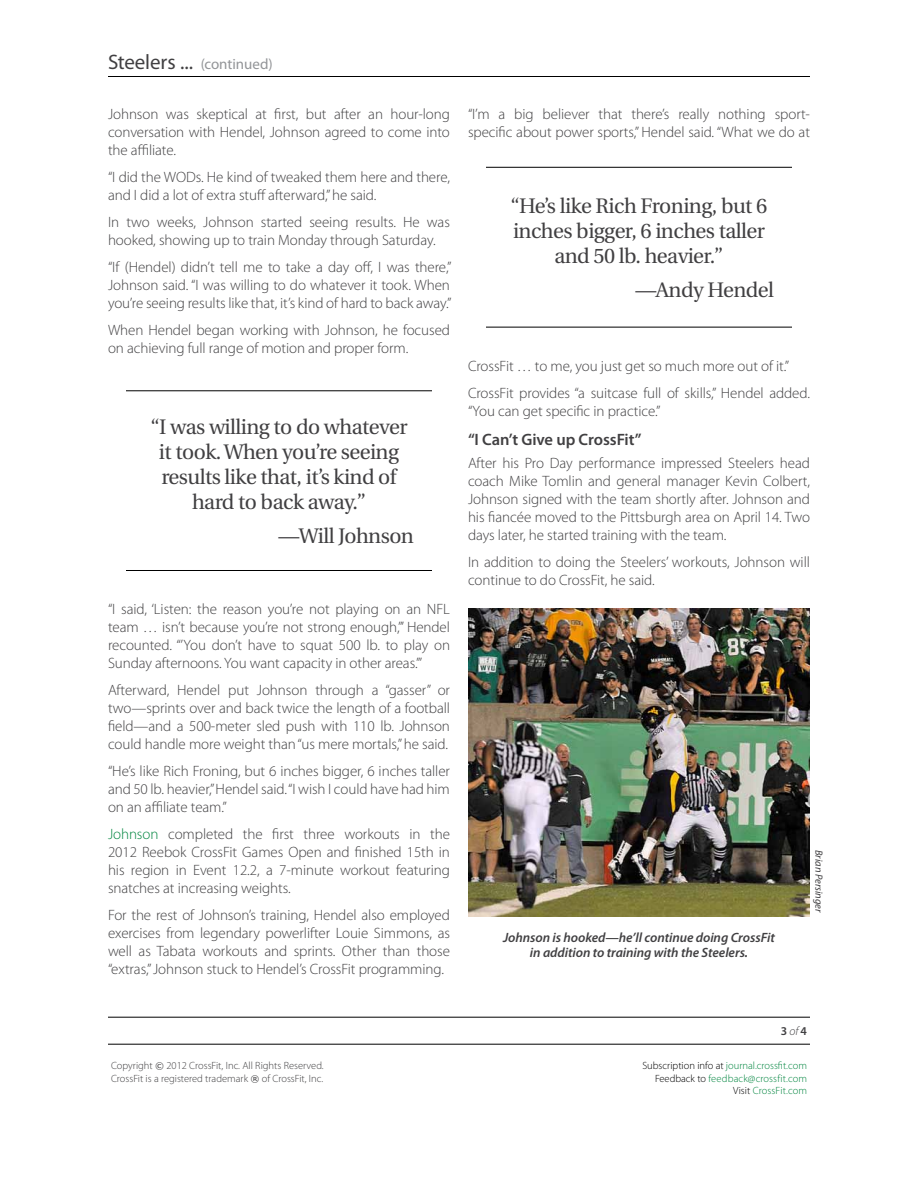
<style>
.page{position:relative;width:918px;height:1188px;background:#fff}
.page>*{position:absolute;margin:0;border:0;box-sizing:border-box;transform-origin:0 0}
.t1{font:21px/25.2px "Utopia";letter-spacing:-.025em;color:#414042;text-align:center}
.t2{font:21px "Myriad Pro";letter-spacing:-.005em;color:#414042}
.t3{font:600 16.5px "Myriad Pro";letter-spacing:-.005em;color:#414042}
.t4{font:300 15px/18px "Myriad Pro";letter-spacing:-.005em;color:#414042;text-align:justify}
.t5{font:italic 600 13.5px/15px "Myriad Pro";letter-spacing:-.005em;color:#414042;text-align:center}
.t6{font:600 12px "Myriad Pro";color:#414042}
.t7{font:300 10.5px/12.6px "Myriad Pro";color:#414042}
.t8{font:300 10.5px/12.6px "Myriad Pro";color:#00853f;text-align:right}
.t9{font:italic 10.5px "Myriad Pro";letter-spacing:-.005em;color:#414042}
.s1{font-size:15px;color:#939598}
.s2{color:#00853f}
.s3{font-weight:300;font-style:italic}
.s4{font-family:"Verdana";font-weight:400;font-size:9px}
.s5{color:#000}
</style>
<div class="page">
<hr style="left:108px;top:76px;width:702px;height:1px;background:#000">
<hr style="left:108px;top:1017px;width:702px;height:1px;background:#000">
<hr style="left:108px;top:1044px;width:702px;height:1px;background:#000">
<hr style="left:126px;top:391px;width:306px;height:1px;background:#000">
<hr style="left:126px;top:570px;width:306px;height:1px;background:#000">
<img style="left:468px;top:609px;width:342px;height:307px">
<hr style="left:486px;top:167px;width:306px;height:1px;background:#000">
<hr style="left:486px;top:327px;width:306px;height:1px;background:#000">
<h1 class="t2" style="left:108px;top:50px;width:166px">Steelers ... <span class="s1">(continued)</span></h1>
<p class="t4" style="left:108px;top:106px;width:344px">Johnson was skeptical at first, but after an hour-long conversation with Hendel, Johnson agreed to come into the affiliate.</p>
<p class="t4" style="left:108px;top:169px;width:344px">“I did the WODs. He kind of tweaked them here and there, and I did a lot of extra stuff afterward,” he said.</p>
<p class="t4" style="left:108px;top:214px;width:343px">In two weeks, Johnson started seeing results. He was hooked, showing up to train Monday through Saturday.</p>
<p class="t4" style="left:108px;top:259px;width:345px">“If (Hendel) didn’t tell me to take a day off, I was there,” Johnson said. “I was willing to do whatever it took. When you’re seeing results like that, it’s kind of hard to back away.”</p>
<p class="t4" style="left:108px;top:322px;width:344px">When Hendel began working with Johnson, he focused on achieving full range of motion and proper form.</p>
<h1 class="t1" style="left:150px;top:414px;width:259px">“I was willing to do whatever it took. When you’re seeing results like that, it’s kind of hard to back away.”</h1>
<h1 class="t1" style="left:278px;top:524px;width:137px">—Will Johnson</h1>
<p class="t4" style="left:108px;top:601px;width:344px">“I said, ‘Listen: the reason you’re not playing on an NFL team … isn’t because you’re not strong enough,”’ Hendel recounted. “’You don’t have to squat 500 lb. to play on Sunday afternoons. You want capacity in other areas.’”</p>
<p class="t4" style="left:108px;top:682px;width:344px">Afterward, Hendel put Johnson through a “gasser” or two—sprints over and back twice the length of a football field—and a 500-meter sled push with 110 lb. Johnson could handle more weight than “us mere mortals,” he said.</p>
<p class="t4" style="left:108px;top:763px;width:344px">“He’s like Rich Froning, but 6 inches bigger, 6 inches taller and 50 lb. heavier,” Hendel said. “I wish I could have had him on an affiliate team.”</p>
<p class="t4" style="left:108px;top:826px;width:344px"><span class="s2">Johnson</span> completed the first three workouts in the 2012 Reebok CrossFit Games Open and finished 15th in his region in Event 12.2, a 7-minute workout featuring snatches at increasing weights.</p>
<p class="t4" style="left:108px;top:907px;width:344px">For the rest of Johnson’s training, Hendel also employed exercises from legendary powerlifter Louie Simmons, as well as Tabata workouts and sprints. Other than those “extras,” Johnson stuck to Hendel’s CrossFit programming.</p>
<p class="t4" style="left:468px;top:106px;width:344px">“I’m a big believer that there’s really nothing sport&shy;specific about power sports,” Hendel said. “What we do at</p>
<h1 class="t1" style="left:511px;top:193px;width:258px">“He’s like Rich Froning, but 6 inches bigger, 6 inches taller and 50 lb. heavier.”</h1>
<h1 class="t1" style="left:635px;top:278px;width:140px">—Andy Hendel</h1>
<p class="t4" style="left:468px;top:353px;width:344px;line-height:27px">CrossFit … to me, you just get so much more out of it.”<br>CrossFit provides “a suitcase full of skills,” Hendel added.</p>
<p class="t4" style="left:468px;top:403px;width:194px">“You can get specific in practice.”</p>
<p class="t3" style="left:468px;top:430px;width:175px">“I Can’t Give up CrossFit”</p>
<p class="t4" style="left:468px;top:454px;width:344px">After his Pro Day performance impressed Steelers head coach Mike Tomlin and general manager Kevin Colbert, Johnson signed with the team shortly after. Johnson and his fiancée moved to the Pittsburgh area on April 14. Two days later, he started training with the team.</p>
<p class="t4" style="left:468px;top:553px;width:343px">In addition to doing the Steelers’ workouts, Johnson will continue to do CrossFit, he said.</p>
<p class="t5" style="left:503px;top:930px;width:273px">Johnson is hooked—he’ll continue doing CrossFit in addition to training with the Steelers.</p>
<p class="t9" style="left:825px;top:850px;width:64px;rotate:90deg">Brian Persinger</p>
<p class="t6" style="left:781px;top:1024px;width:28px">3 <span class="s3">of</span> 4</p>
<p class="t7" style="left:111px;top:1060px;width:214px">Copyright <span class="s4">©</span> 2012 CrossFit, Inc. All Rights Reserved.<br>CrossFit is a registered trademark <span class="s4">®</span> of CrossFit, Inc.</p>
<p class="t8" style="left:642px;top:1060px;width:166px"><span class="s5">Subscription info at</span> journal.crossfit.com<br><span class="s5">Feedback to</span> feedback@crossfit.com<br><span class="s5">Visit</span> CrossFit.com</p>
</div>
